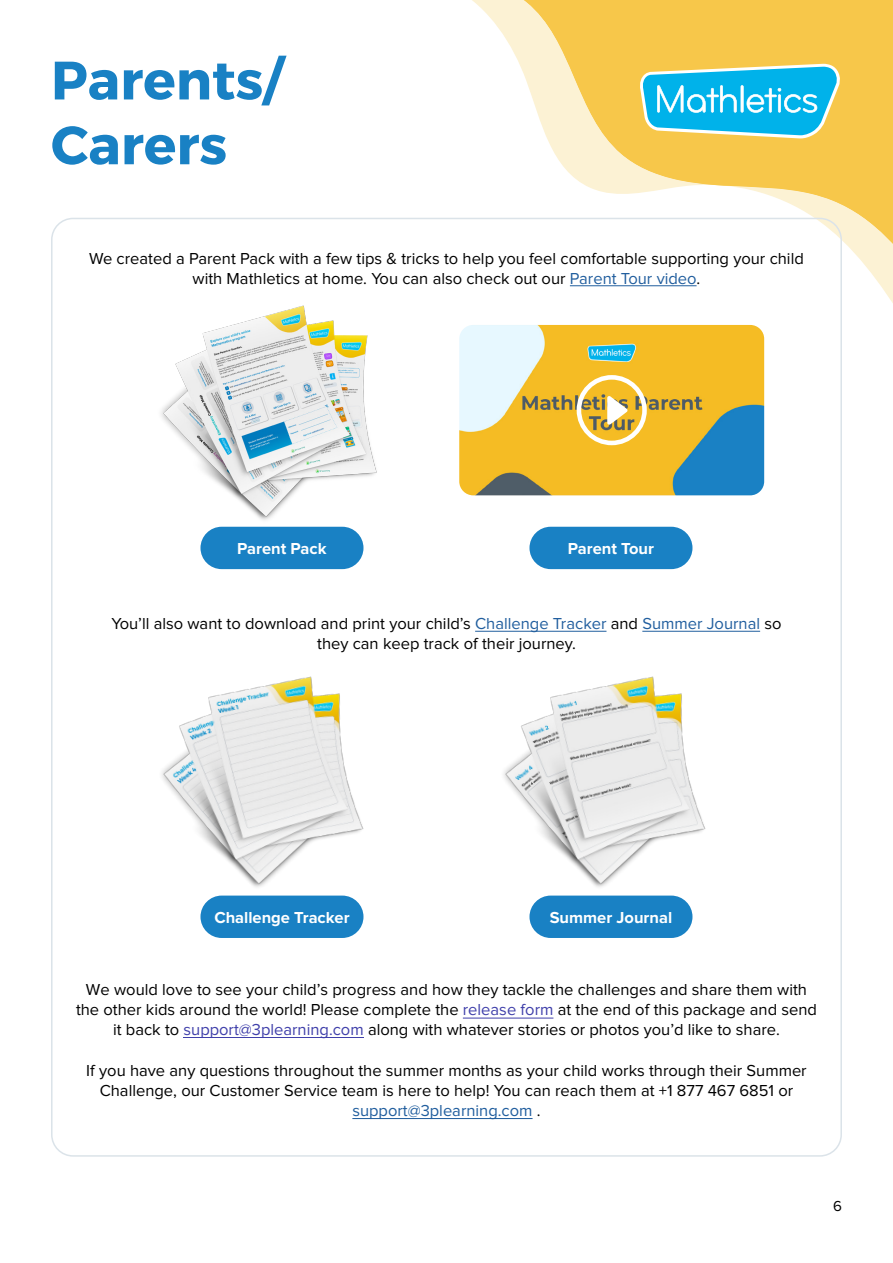
<style>
.page{position:relative;width:893px;height:1263px;background:#fff}
.page>*{position:absolute;margin:0;border:0;box-sizing:border-box;transform-origin:0 0}
.t1{font:700 54px/64.8px "Montserrat";color:#1981c4}
.t2{font:16.5px/19.8px "Proxima Nova";color:#000;text-align:center}
.t3{font:700 16.5px "Proxima Nova";color:#fff}
.t4{font:15px "Proxima Nova";color:#000}
.s1{color:#215e9e}
.s2{color:#4040aa}
</style>
<div class="page">
<svg style="left:472px;top:0;width:421px;height:483px"></svg>
<svg style="left:639px;top:64px;width:203px;height:74px;background:#58c3d3"></svg>
<hr style="left:352px;top:1118px;width:181px;height:1px;background:#215e9e">
<hr style="left:184px;top:1037px;width:180px;height:1px;background:#4040aa">
<hr style="left:463px;top:1018px;width:90px;height:1px;background:#4040aa">
<hr style="left:570px;top:285px;width:127px;height:1px;background:#215e9e">
<hr style="left:475px;top:631px;width:131px;height:1px;background:#215e9e">
<hr style="left:642px;top:631px;width:118px;height:1px;background:#215e9e">
<img style="left:459px;top:325px;width:305px;height:170px">
<svg style="left:607px;top:395px;width:21px;height:30px"></svg>
<div style="left:577px;top:375px;width:70px;height:70px;border:5px solid #fff;border-radius:50%"></div>
<img style="left:161px;top:305px;width:216px;height:215px">
<img style="left:503px;top:676px;width:203px;height:211px">
<img style="left:162px;top:676px;width:202px;height:225px">
<div style="left:200px;top:527px;width:163px;height:42px;background:#1981c4;border-radius:21px"></div>
<div style="left:529px;top:527px;width:163px;height:42px;background:#1981c4;border-radius:21px"></div>
<div style="left:200px;top:895px;width:163px;height:43px;background:#1981c4;border-radius:21px"></div>
<div style="left:529px;top:895px;width:163px;height:43px;background:#1981c4;border-radius:21px"></div>
<h1 class="t1" style="left:51px;top:49px;width:233px">Parents/<br>Carers</h1>
<p class="t2" style="left:89px;top:249px;width:716px">We created a Parent Pack with a few tips &amp; tricks to help you feel comfortable supporting your child with Mathletics at home. You can also check out our <span class="s1">Parent Tour video</span>.</p>
<p class="t3" style="left:237px;top:537px;width:91px">Parent Pack</p>
<p class="t3" style="left:568px;top:537px;width:88px">Parent Tour</p>
<p class="t2" style="left:111px;top:614px;width:672px">You’ll also want to download and print your child’s <span class="s1">Challenge Tracker</span> and <span class="s1">Summer Journal</span> so they can keep track of their journey.</p>
<p class="t3" style="left:214px;top:905px;width:137px">Challenge Tracker</p>
<p class="t3" style="left:550px;top:905px;width:124px">Summer Journal</p>
<p class="t2" style="left:76px;top:980px;width:742px">We would love to see your child’s progress and how they tackle the challenges and share them with the other kids around the world! Please complete the <span class="s2">release form</span> at the end of this package and send it back to <span class="s2">support@3plearning.com</span> along with whatever stories or photos you’d like to share.</p>
<p class="t2" style="left:86px;top:1061px;width:722px">If you have any questions throughout the summer months as your child works through their Summer<br>Challenge, our Customer Service team is here to help! You can reach them at +1 877 467 6851 or <span class="s1">support@3plearning.com</span> .</p>
<p class="t4" style="left:833px;top:1198px;width:10px">6</p>
</div>
